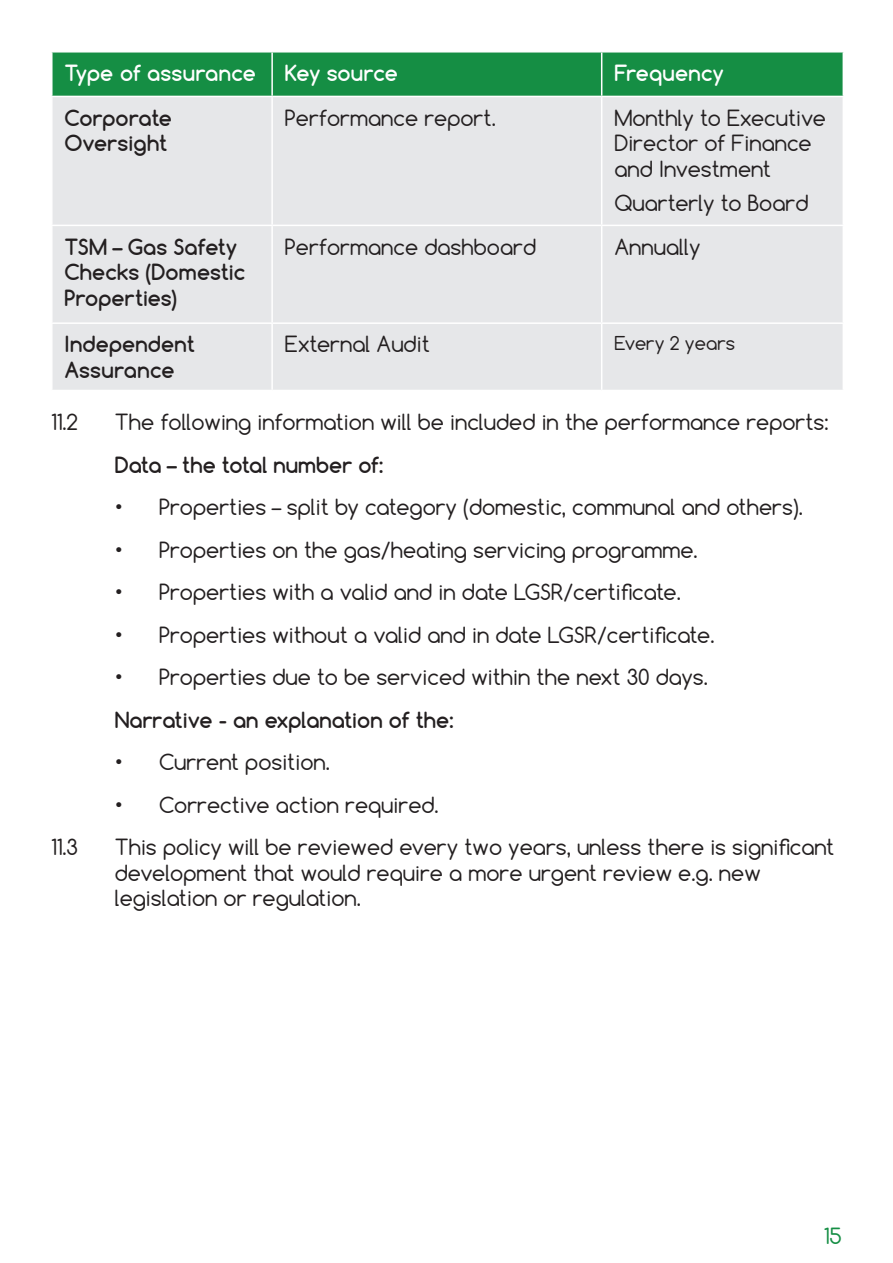
<style>
.page{position:relative;width:893px;height:1263px;background:#fff}
.page>*{position:absolute;margin:0;border:0;box-sizing:border-box;transform-origin:0 0}
.t1{font:21px/25.5px "Comfortaa";color:#231f20}
.t2{font:700 21px/25.5px "Comfortaa";color:#231f20}
.t3{font:700 21px "Comfortaa";color:#fff}
.t4{font:21px "Comfortaa";color:#158e44}
.t5{font:18px "Comfortaa";color:#231f20}
</style>
<div class="page">
<div style="left:53px;top:53px;width:790px;height:43px;background:#158e44"></div>
<div style="left:53px;top:97px;width:790px;height:293px;background:#e6e7e9"></div>
<hr style="left:271px;top:53px;width:2px;height:43px;background:#fff">
<hr style="left:601px;top:53px;width:1px;height:43px;background:#fff">
<hr style="left:271px;top:97px;width:2px;height:128px;background:#fff">
<hr style="left:601px;top:97px;width:1px;height:128px;background:#fff">
<hr style="left:51px;top:225px;width:221px;height:1px;background:#fff">
<hr style="left:272px;top:225px;width:330px;height:1px;background:#fff">
<hr style="left:271px;top:226px;width:2px;height:96px;background:#fff">
<hr style="left:602px;top:225px;width:242px;height:1px;background:#fff">
<hr style="left:601px;top:226px;width:1px;height:96px;background:#fff">
<hr style="left:51px;top:322px;width:221px;height:2px;background:#fff">
<hr style="left:272px;top:322px;width:330px;height:2px;background:#fff">
<hr style="left:271px;top:324px;width:2px;height:66px;background:#fff">
<hr style="left:602px;top:322px;width:242px;height:2px;background:#fff">
<hr style="left:601px;top:324px;width:1px;height:66px;background:#fff">
<p class="t3" style="left:65px;top:60px;width:193px">Type of assurance</p>
<p class="t3" style="left:285px;top:60px;width:114px">Key source</p>
<p class="t3" style="left:614px;top:60px;width:111px">Frequency</p>
<p class="t2" style="left:65px;top:105px;width:109px">Corporate<br>Oversight</p>
<p class="t1" style="left:285px;top:105px;width:212px">Performance report.</p>
<p class="t1" style="left:614px;top:105px;width:213px">Monthly to Executive<br>Director of Finance and Investment</p>
<p class="t1" style="left:614px;top:190px;width:195px">Quarterly to Board</p>
<p class="t2" style="left:65px;top:234px;width:182px">TSM – Gas Safety<br>Checks (Domestic<br>Properties)</p>
<p class="t1" style="left:285px;top:234px;width:253px">Performance dashboard</p>
<p class="t1" style="left:614px;top:234px;width:88px">Annually</p>
<p class="t2" style="left:65px;top:331px;width:132px">Independent<br>Assurance</p>
<p class="t1" style="left:285px;top:331px;width:146px">External Audit</p>
<p class="t5" style="left:614px;top:332px;width:122px">Every 2 years</p>
<p class="t1" style="left:51px;top:409px;width:29px">11.2</p>
<p class="t1" style="left:115px;top:409px;width:715px">The following information will be included in the performance reports:</p>
<p class="t2" style="left:115px;top:452px;width:270px">Data – the total number of:</p>
<p class="t1" style="left:115px;top:494px;width:689px">• Properties – split by category (domestic, communal and others).</p>
<p class="t1" style="left:115px;top:537px;width:584px">• Properties on the gas/heating servicing programme.</p>
<p class="t1" style="left:115px;top:579px;width:567px">• Properties with a valid and in date LGSR/certificate.</p>
<p class="t1" style="left:115px;top:622px;width:601px">• Properties without a valid and in date LGSR/certificate.</p>
<p class="t1" style="left:115px;top:664px;width:595px">• Properties due to be serviced within the next 30 days.</p>
<p class="t2" style="left:115px;top:707px;width:340px">Narrative - an explanation of the:</p>
<p class="t1" style="left:115px;top:749px;width:217px">• Current position.</p>
<p class="t1" style="left:115px;top:792px;width:325px">• Corrective action required.</p>
<p class="t1" style="left:51px;top:834px;width:29px">11.3</p>
<p class="t1" style="left:115px;top:834px;width:721px">This policy will be reviewed every two years, unless there is significant development that would require a more urgent review e.g. new legislation or regulation.</p>
<p class="t4" style="left:824px;top:1222px;width:20px">15</p>
</div>
